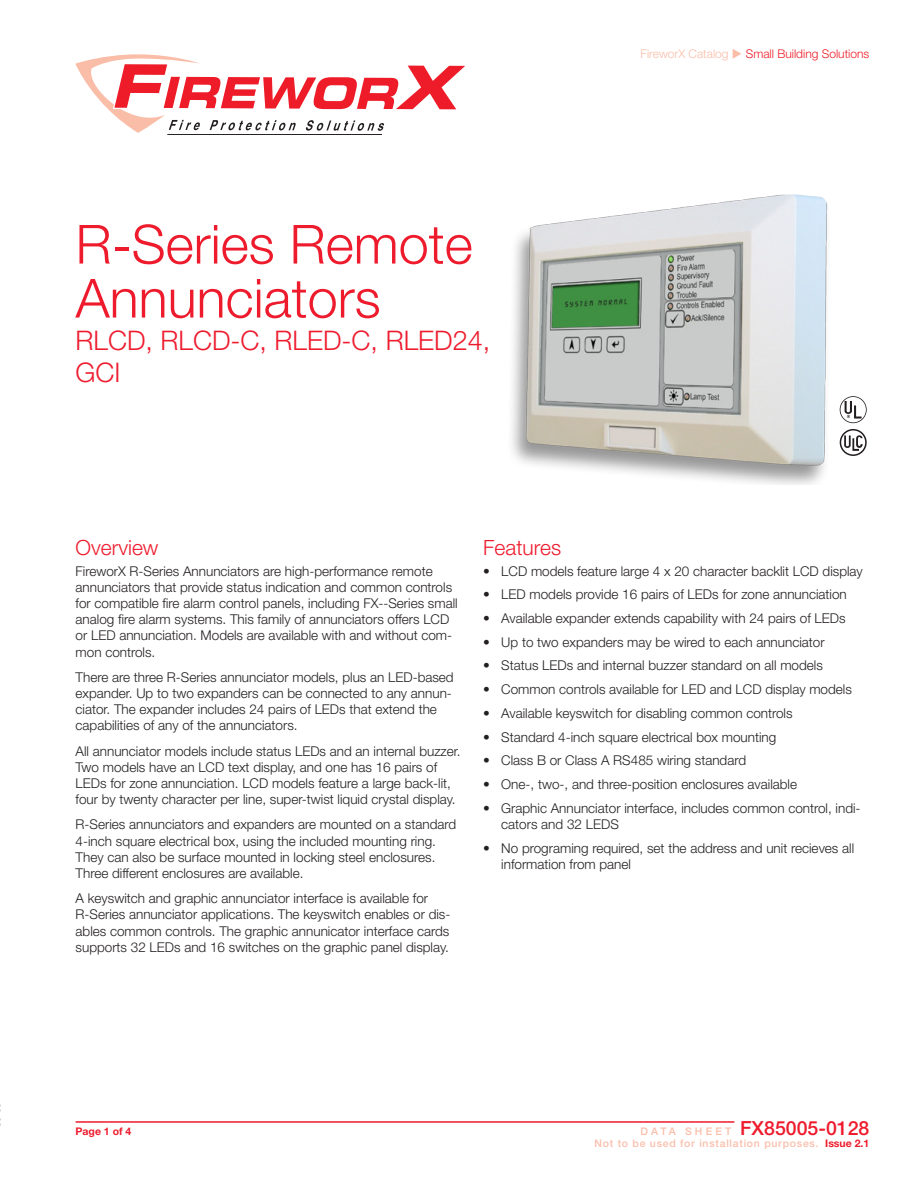
<style>
.page{position:relative;width:918px;height:1188px;background:#fff}
.page>*{position:absolute;margin:0;border:0;box-sizing:border-box;transform-origin:0 0}
.t1{font:300 54px "Helvetica Neue LT Std";color:#ee1b2d}
.Model{font:300 27px/32.4px "Helvetica Neue LT Std";color:#ee1b2d}
.HEAD{font:300 21px "Helvetica Neue LT Std";color:#ee1b2d}
.t2{font:500 19.5px "Helvetica Neue LT Std";color:#ee1b2d}
.BODY{font:300 13.5px/16.2px "Helvetica Neue LT Std";color:#231f20}
.t3{font:300 12px "Helvetica Neue LT Std";color:#ee1c28}
.t4{font:500 10.5px "Helvetica Neue LT Std";letter-spacing:.07em;color:#fabeab}
.t5{font:700 10.5px "Helvetica Neue LT Std";color:#ee1b2d}
.s1{color:#fabda8}
.s2{font-size:10.5px;color:#fabeab}
.s3{font-weight:700;color:#ee1b2d}
</style>
<div class="page">
<hr style="left:76px;top:1121px;width:658px;height:2px;background:#ee1b2d">
<svg style="left:75px;top:54px;width:390px;height:79px"></svg>
<hr style="left:167px;top:134px;width:215px;height:1px;background:#231f20">
<img style="left:512px;top:194px;width:355px;height:291px">
<p class="t1" style="left:76px;top:211px;width:399px">R-Series Remote</p>
<p class="t1" style="left:76px;top:265px;width:307px">Annunciators</p>
<p class="Model" style="left:76px;top:324px;width:416px">RLCD, RLCD-C, RLED-C, RLED24,<br>GCI</p>
<p class="t3" style="left:641px;top:47px;width:230px"><span class="s1">FireworX Catalog</span> <span class="s1">◆</span> Small Building Solutions</p>
<p class="HEAD" style="left:76px;top:535px;width:84px">Overview</p>
<p class="BODY" style="left:76px;top:563px;width:384px">FireworX R-Series Annunciators are high-performance remote annunciators that provide status indication and common controls for compatible fire alarm control panels, including FX--Series small analog fire alarm systems. This family of annunciators offers LCD or LED annunciation. Models are available with and without com&shy;mon controls.</p>
<p class="BODY" style="left:76px;top:669px;width:380px">There are three R-Series annunciator models, plus an LED-based expander. Up to two expanders can be connected to any annun&shy;ciator. The expander includes 24 pairs of LEDs that extend the capabilities of any of the annunciators.</p>
<p class="BODY" style="left:76px;top:743px;width:387px">All annunciator models include status LEDs and an internal buzzer.<br>Two models have an LCD text display, and one has 16 pairs of LEDs for zone annunciation. LCD models feature a large back-lit, four by twenty character per line, super-twist liquid crystal display.</p>
<p class="BODY" style="left:76px;top:816px;width:382px">R-Series annunciators and expanders are mounted on a standard 4-inch square electrical box, using the included mounting ring.<br>They can also be surface mounted in locking steel enclosures.<br>Three different enclosures are available.</p>
<p class="BODY" style="left:76px;top:890px;width:376px">A keyswitch and graphic annunciator interface is available for R-Series annunciator applications. The keyswitch enables or dis&shy;ables common controls. The graphic annunicator interface cards supports 32 LEDs and 16 switches on the graphic panel display.</p>
<p class="HEAD" style="left:483px;top:535px;width:79px">Features</p>
<p class="BODY" style="left:483px;top:563px;width:381px">• LCD models feature large 4 x 20 character backlit LCD display</p>
<p class="BODY" style="left:483px;top:586px;width:365px">• LED models provide 16 pairs of LEDs for zone annunciation</p>
<p class="BODY" style="left:483px;top:610px;width:364px">• Available expander extends capability with 24 pairs of LEDs</p>
<p class="BODY" style="left:483px;top:634px;width:343px">• Up to two expanders may be wired to each annunciator</p>
<p class="BODY" style="left:483px;top:657px;width:341px">• Status LEDs and internal buzzer standard on all models</p>
<p class="BODY" style="left:483px;top:681px;width:370px">• Common controls available for LED and LCD display models</p>
<p class="BODY" style="left:483px;top:705px;width:311px">• Available keyswitch for disabling common controls</p>
<p class="BODY" style="left:483px;top:728px;width:295px">• Standard 4-inch square electrical box mounting</p>
<p class="BODY" style="left:483px;top:752px;width:264px">• Class B or Class A RS485 wiring standard</p>
<p class="BODY" style="left:483px;top:776px;width:315px">• One-, two-, and three-position enclosures available</p>
<p class="BODY" style="left:501px;top:800px;width:361px;text-indent:-18px">• Graphic Annunciator interface, includes common control, indi&shy;cators and 32 LEDS</p>
<p class="BODY" style="left:501px;top:839px;width:354px;text-indent:-18px">• No programing required, set the address and unit recieves all information from panel</p>
<p class="t5" style="left:76px;top:1124px;width:57px">Page 1 of 4</p>
<p class="t2" style="left:640px;top:1116px;width:230px"><span class="s2">D A T A S H E E T</span> FX85005-0128</p>
<p class="t4" style="left:595px;top:1137px;width:276px">Not to be used for installation purposes. <span class="s3">Issue 2.1</span></p>
</div>
